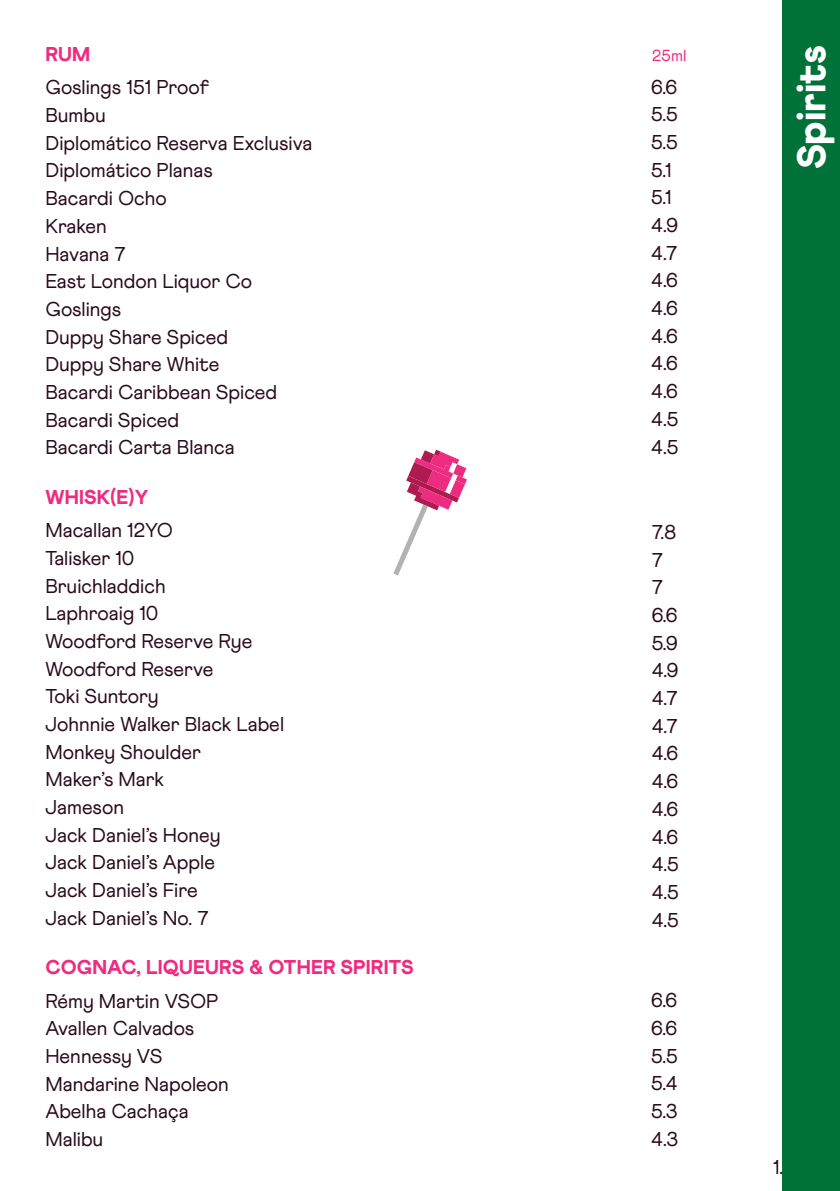
<style>
.page{position:relative;width:840px;height:1191px;background:#fff}
.page>*{position:absolute;margin:0;border:0;box-sizing:border-box;transform-origin:0 0}
.Section{font:900 40px "Athletics";color:#fff}
.Drink{font:20px "Athletics";color:#2a0b1b}
.Drink_Type{font:900 20px "Athletics";letter-spacing:.01em;color:#ee2c7f}
.Drink_Type-2{font:16px "Athletics";color:#ee2c7f}
</style>
<div class="page">
<div style="left:781px;top:0;width:58px;height:1191px;background:#007138"></div>
<svg style="left:393px;top:449px;width:73px;height:126px"></svg>
<p class="Drink_Type" style="left:45px;top:42px;width:46px">RUM</p>
<p class="Drink_Type-2" style="left:651px;top:46px;width:36px">25ml</p>
<p class="Drink" style="left:45px;top:76px;width:165px">Goslings 151 Proof</p>
<p class="Drink" style="left:45px;top:104px;width:62px">Bumbu</p>
<p class="Drink" style="left:45px;top:131px;width:268px">Diplomático Reserva Exclusiva</p>
<p class="Drink" style="left:45px;top:159px;width:169px">Diplomático Planas</p>
<p class="Drink" style="left:45px;top:187px;width:123px">Bacardi Ocho</p>
<p class="Drink" style="left:45px;top:214px;width:63px">Kraken</p>
<p class="Drink" style="left:45px;top:242px;width:82px">Havana 7</p>
<p class="Drink" style="left:45px;top:270px;width:208px">East London Liquor Co</p>
<p class="Drink" style="left:45px;top:297px;width:77px">Goslings</p>
<p class="Drink" style="left:45px;top:325px;width:184px">Duppy Share Spiced</p>
<p class="Drink" style="left:45px;top:353px;width:176px">Duppy Share White</p>
<p class="Drink" style="left:45px;top:380px;width:233px">Bacardi Caribbean Spiced</p>
<p class="Drink" style="left:45px;top:408px;width:135px">Bacardi Spiced</p>
<p class="Drink" style="left:45px;top:436px;width:191px">Bacardi Carta Blanca</p>
<p class="Drink_Type" style="left:45px;top:485px;width:104px">WHISK(E)Y</p>
<p class="Drink" style="left:45px;top:518px;width:129px">Macallan 12YO</p>
<p class="Drink" style="left:45px;top:546px;width:90px">Talisker 10</p>
<p class="Drink" style="left:45px;top:574px;width:122px">Bruichladdich</p>
<p class="Drink" style="left:45px;top:601px;width:114px">Laphroaig 10</p>
<p class="Drink" style="left:45px;top:629px;width:208px">Woodford Reserve Rye</p>
<p class="Drink" style="left:45px;top:657px;width:169px">Woodford Reserve</p>
<p class="Drink" style="left:45px;top:684px;width:115px">Toki Suntory</p>
<p class="Drink" style="left:45px;top:712px;width:240px">Johnnie Walker Black Label</p>
<p class="Drink" style="left:45px;top:740px;width:157px">Monkey Shoulder</p>
<p class="Drink" style="left:45px;top:767px;width:120px">Maker’s Mark</p>
<p class="Drink" style="left:45px;top:795px;width:80px">Jameson</p>
<p class="Drink" style="left:45px;top:823px;width:177px">Jack Daniel’s Honey</p>
<p class="Drink" style="left:45px;top:850px;width:171px">Jack Daniel’s Apple</p>
<p class="Drink" style="left:45px;top:878px;width:154px">Jack Daniel’s Fire</p>
<p class="Drink" style="left:45px;top:906px;width:164px">Jack Daniel’s No. 7</p>
<p class="Drink_Type" style="left:45px;top:955px;width:369px">COGNAC, LIQUEURS &amp; OTHER SPIRITS</p>
<p class="Drink" style="left:45px;top:989px;width:174px">Rémy Martin VSOP</p>
<p class="Drink" style="left:45px;top:1016px;width:150px">Avallen Calvados</p>
<p class="Drink" style="left:45px;top:1044px;width:118px">Hennessy VS</p>
<p class="Drink" style="left:45px;top:1072px;width:185px">Mandarine Napoleon</p>
<p class="Drink" style="left:45px;top:1099px;width:145px">Abelha Cachaça</p>
<p class="Drink" style="left:45px;top:1127px;width:59px">Malibu</p>
<p class="Drink" style="left:651px;top:75px;width:28px">6.6</p>
<p class="Drink" style="left:651px;top:103px;width:28px">5.5</p>
<p class="Drink" style="left:651px;top:131px;width:28px">5.5</p>
<p class="Drink" style="left:651px;top:158px;width:22px">5.1</p>
<p class="Drink" style="left:651px;top:186px;width:22px">5.1</p>
<p class="Drink" style="left:651px;top:214px;width:28px">4.9</p>
<p class="Drink" style="left:651px;top:241px;width:27px">4.7</p>
<p class="Drink" style="left:651px;top:269px;width:28px">4.6</p>
<p class="Drink" style="left:651px;top:297px;width:28px">4.6</p>
<p class="Drink" style="left:651px;top:324px;width:28px">4.6</p>
<p class="Drink" style="left:651px;top:352px;width:28px">4.6</p>
<p class="Drink" style="left:651px;top:380px;width:28px">4.6</p>
<p class="Drink" style="left:651px;top:407px;width:29px">4.5</p>
<p class="Drink" style="left:651px;top:435px;width:29px">4.5</p>
<p class="Drink" style="left:651px;top:520px;width:26px">7.8</p>
<p class="Drink" style="left:651px;top:548px;width:13px">7</p>
<p class="Drink" style="left:651px;top:576px;width:13px">7</p>
<p class="Drink" style="left:651px;top:603px;width:28px">6.6</p>
<p class="Drink" style="left:651px;top:631px;width:27px">5.9</p>
<p class="Drink" style="left:651px;top:659px;width:28px">4.9</p>
<p class="Drink" style="left:651px;top:686px;width:27px">4.7</p>
<p class="Drink" style="left:651px;top:714px;width:27px">4.7</p>
<p class="Drink" style="left:651px;top:742px;width:28px">4.6</p>
<p class="Drink" style="left:651px;top:769px;width:28px">4.6</p>
<p class="Drink" style="left:651px;top:797px;width:28px">4.6</p>
<p class="Drink" style="left:651px;top:825px;width:28px">4.6</p>
<p class="Drink" style="left:651px;top:852px;width:29px">4.5</p>
<p class="Drink" style="left:651px;top:880px;width:29px">4.5</p>
<p class="Drink" style="left:651px;top:908px;width:29px">4.5</p>
<p class="Drink" style="left:651px;top:988px;width:28px">6.6</p>
<p class="Drink" style="left:651px;top:1016px;width:28px">6.6</p>
<p class="Drink" style="left:651px;top:1044px;width:28px">5.5</p>
<p class="Drink" style="left:651px;top:1071px;width:28px">5.4</p>
<p class="Drink" style="left:651px;top:1099px;width:28px">5.3</p>
<p class="Drink" style="left:651px;top:1127px;width:29px">4.3</p>
<p class="Section" style="left:786px;top:169px;width:126px;rotate:-90deg">Spirits</p>
<p class="Drink" style="left:772px;top:1155px;width:23px">1.9</p>
</div>
